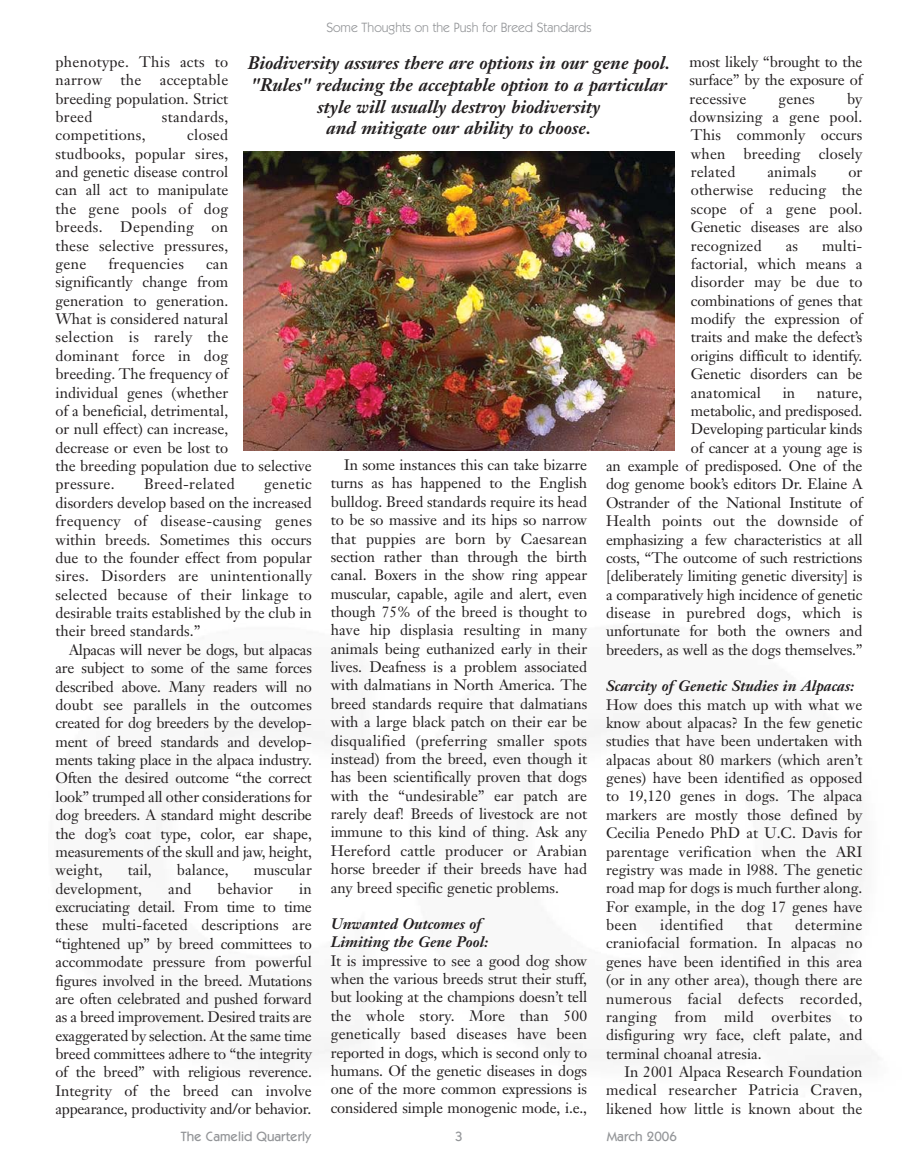
<style>
.page{position:relative;width:918px;height:1161px;background:#fff}
.page>*{position:absolute;margin:0;border:0;box-sizing:border-box;transform-origin:0 0}
.t1{font:italic 700 18px/21.6px "Janson Text";color:#231f20;text-align:center}
.t2{font:15px/18.3px "Janson Text";color:#231f20;text-align:justify}
.t3{font:italic 700 15px/18.6px "Janson Text";color:#231f20}
.t4{font:15px "Janson Text";letter-spacing:.02em;color:#231f20}
.t5{font:13.5px "Itc Kabel";color:#939598}
.t6{font:500 13.5px "Itc Kabel";color:#939598}
</style>
<div class="page">
<img style="left:243px;top:151px;width:432px;height:299px">
<p class="t5" style="left:326px;top:22px;width:267px">Some Thoughts on the Push for Breed Standards</p>
<p class="t1" style="left:248px;top:54px;width:424px">Biodiversity assures there are options in our gene pool. "Rules" reducing the acceptable option to a particular style will usually destroy biodiversity<br>and mitigate our ability to choose.</p>
<p class="t2" style="left:56px;top:54px;width:174px">phenotype. This acts to narrow the acceptable breeding population. Strict breed</p>
<p class="t2" style="left:690px;top:54px;width:174px">most likely “brought to the surface” by the exposure of recessive</p>
<p class="t2" style="left:690px;top:91px;width:174px;text-indent:158px">by downsizing a gene pool.<br>This commonly occurs when breeding closely related</p>
<p class="t2" style="left:779px;top:91px;width:38px">genes</p>
<p class="t4" style="left:162px;top:111px;width:68px">standards,</p>
<p class="t2" style="left:56px;top:127px;width:174px;text-indent:132px">closed studbooks, popular sires, and genetic disease control can all act to manipulate the gene pools of dog breeds. Depending on these selective pressures, gene</p>
<p class="t4" style="left:56px;top:129px;width:92px">competitions,</p>
<p class="t2" style="left:767px;top:164px;width:50px">animals</p>
<p class="t2" style="left:691px;top:164px;width:173px;text-indent:158px">or otherwise reducing the scope of a gene pool.<br>Genetic diseases are also recognized</p>
<p class="t2" style="left:691px;top:238px;width:173px;text-indent:131px">multi&shy;factorial, which means a disorder may be due to combinations of genes that modify the expression of traits and make the defect’s origins difficult to identify.<br>Genetic disorders can be anatomical</p>
<p class="t2" style="left:786px;top:238px;width:14px">as</p>
<p class="t4" style="left:109px;top:258px;width:77px">frequencies</p>
<p class="t2" style="left:56px;top:256px;width:258px;text-align:left;text-indent:151px">can<br>significantly change from<br>generation to generation.<br>What is considered natural<br>selection is rarely the<br>dominant force in dog<br>breeding. The frequency of<br>individual genes (whether<br>of a beneficial, detrimental,<br>or null effect) can increase,<br>decrease or even be lost to<br>the breeding population due to selective pressure.</p>
<p class="t2" style="left:783px;top:385px;width:14px">in</p>
<p class="t2" style="left:606px;top:385px;width:258px;text-align:right">nature,<br>metabolic, and predisposed.<br>Developing particular kinds<br>of cancer at a young age is<br>an example of predisposed. One of the dog genome book’s editors Dr. Elaine A Ostrander of the National Institute of Health points out the downside of emphasizing a few characteristics at all costs, “The outcome of such restrictions [deliberately limiting genetic diversity] is a comparatively high incidence of genetic disease in purebred dogs, which is unfortunate for both the owners and breeders, as well as the dogs themselves.”</p>
<p class="t3" style="left:606px;top:678px;width:250px">Scarcity of Genetic Studies in Alpacas:</p>
<p class="t2" style="left:606px;top:697px;width:258px">How does this match up with what we know about alpacas? In the few genetic studies that have been undertaken with alpacas about 80 markers (which aren’t genes) have been identified as opposed to 19,120 genes in dogs. The alpaca markers are mostly those defined by Cecilia Penedo PhD at U.C. Davis for parentage verification when the ARI registry was made in l988. The genetic road map for dogs is much further along.<br>For example, in the dog 17 genes have been</p>
<p class="t2" style="left:331px;top:457px;width:258px;text-indent:13px">In some instances this can take bizarre turns as has happened to the English bulldog. Breed standards require its head to be so massive and its hips so narrow that puppies are born by Caesarean section rather than through the birth canal. Boxers in the show ring appear muscular, capable, agile and alert, even though 75% of the breed is thought to have hip displasia resulting in many animals being euthanized early in their lives. Deafness is a problem associated with dalmatians in North America. The breed standards require that dalmatians with a large black patch on their ear be disqualified (preferring smaller spots instead) from the breed, even though it has been scientifically proven that dogs with the “undesirable” ear patch are rarely deaf! Breeds of livestock are not immune to this kind of thing. Ask any Hereford cattle producer or Arabian horse breeder if their breeds have had any breed specific genetic problems.</p>
<p class="t3" style="left:331px;top:916px;width:159px">Unwanted Outcomes of<br>Limiting the Gene Pool:</p>
<p class="t2" style="left:331px;top:953px;width:258px">It is impressive to see a good dog show when the various breeds strut their stuff, but looking at the champions doesn’t tell the whole story. More than 500 genetically based diseases have been reported in dogs, which is second only to humans. Of the genetic diseases in dogs one of the more common expressions is considered simple monogenic mode, i.e.,</p>
<p class="t4" style="left:144px;top:478px;width:92px">Breed-related</p>
<p class="t2" style="left:56px;top:477px;width:258px;text-indent:209px">genetic disorders develop based on the increased frequency of disease-causing genes within breeds. Sometimes this occurs due to the founder effect from popular sires. Disorders are unintentionally selected because of their linkage to desirable traits established by the club in their breed standards.”</p>
<p class="t2" style="left:56px;top:642px;width:258px;text-indent:14px">Alpacas will never be dogs, but alpacas are subject to some of the same forces described above. Many readers will no doubt see parallels in the outcomes created for dog breeders by the develop&shy;ment of breed standards and develop&shy;ments taking place in the alpaca industry.<br>Often the desired outcome “the correct look” trumped all other considerations for dog breeders. A standard might describe the dog’s coat type, color, ear shape, measurements of the skull and jaw, height, weight,</p>
<p class="t2" style="left:128px;top:862px;width:26px">tail,</p>
<p class="t2" style="left:177px;top:862px;width:53px">balance,</p>
<p class="t2" style="left:254px;top:862px;width:60px">muscular</p>
<p class="t2" style="left:56px;top:881px;width:88px">development,</p>
<p class="t2" style="left:168px;top:881px;width:25px">and</p>
<p class="t2" style="left:218px;top:881px;width:57px">behavior</p>
<p class="t2" style="left:56px;top:881px;width:258px;text-indent:244px">in excruciating detail. From time to time these multi-faceted descriptions are “tightened up” by breed committees to accommodate pressure from powerful figures involved in the breed. Mutations are often celebrated and pushed forward as a breed improvement. Desired traits are exaggerated by selection. At the same time breed committees adhere to “the integrity of the breed” with religious reverence.<br>Integrity of the breed can involve appearance, productivity and/or behavior.</p>
<p class="t2" style="left:606px;top:917px;width:258px;text-indent:189px">determine craniofacial formation. In alpacas no genes have been identified in this area (or in any other area), though there are numerous facial defects recorded, ranging from mild overbites to disfiguring wry face, cleft palate, and terminal choanal atresia.</p>
<p class="t2" style="left:606px;top:1064px;width:258px;text-indent:18px">In 2001 Alpaca Research Foundation medical researcher Patricia Craven, likened how little is known about the</p>
<p class="t4" style="left:660px;top:919px;width:65px">identified</p>
<p class="t2" style="left:746px;top:917px;width:27px">that</p>
<p class="t6" style="left:181px;top:1131px;width:132px">The Camelid Quarterly</p>
<p class="t6" style="left:455px;top:1131px;width:9px">3</p>
<p class="t6" style="left:607px;top:1131px;width:72px">March 2006</p>
</div>
